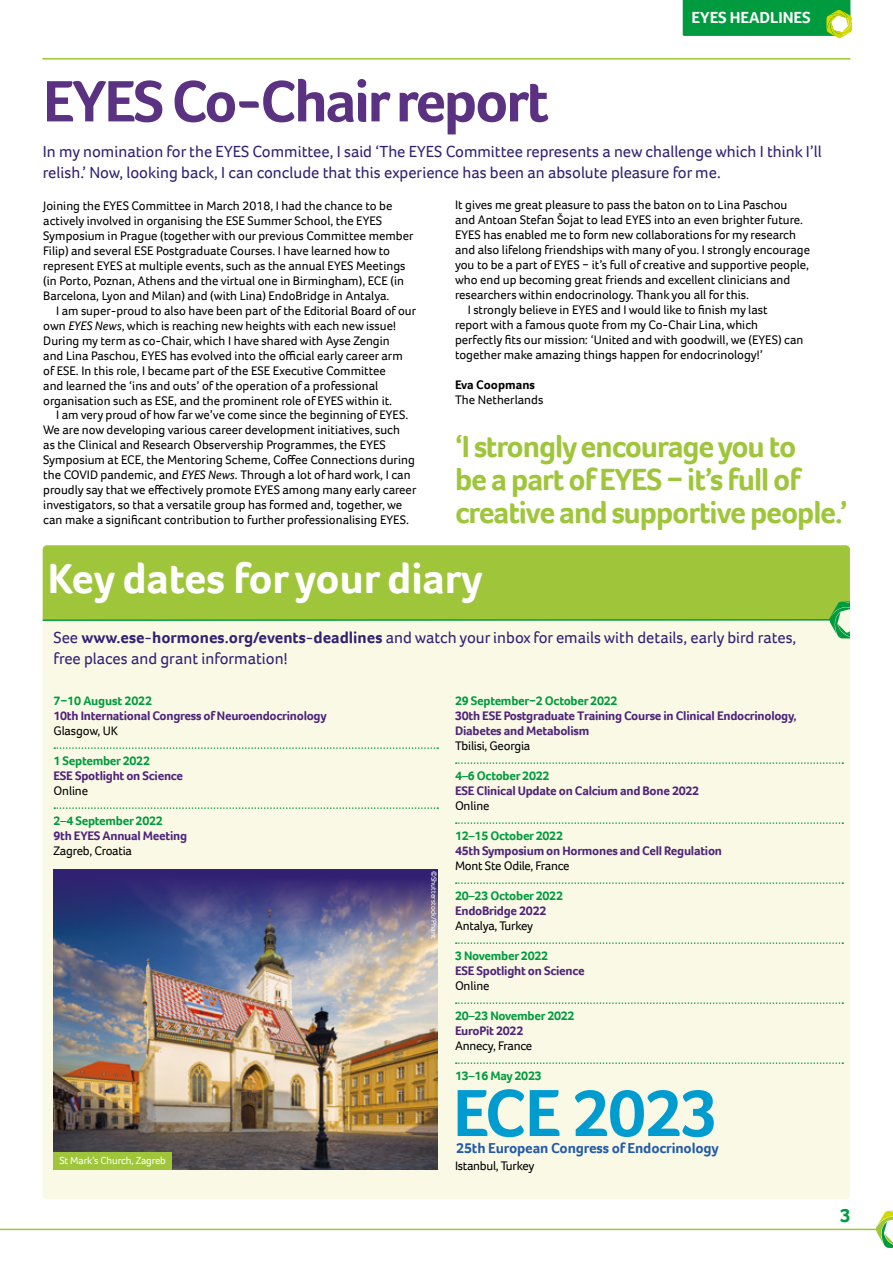
<style>
.page{position:relative;width:893px;height:1263px;background:#fff}
.page>*{position:absolute;margin:0;border:0;box-sizing:border-box;transform-origin:0 0}
.t1{font:700 68.55px "Foco";letter-spacing:-.02em;color:#009cd0}
.t2{font:700 60px "Foco";letter-spacing:-.04em;color:#5b3282}
.t3{font:700 43.5px "Foco";letter-spacing:-.005em;color:#fff}
.t4{font:700 31.5px/33px "Foco";letter-spacing:-.035em;color:#9fc63b}
.t5{font:700 19.5px "Foco";color:#009b3e}
.t6{font:16.5px/21px "Foco";color:#322173}
.t7{font:700 16.5px "Foco";letter-spacing:-.005em;color:#fff}
.t8{font:700 14.7px "Foco";letter-spacing:-.01em;color:#245ba7}
.t9{font:12.75px/15px "Foco";color:#000}
.t10{font:700 12.75px/15px "Foco";letter-spacing:-.02em;color:#4e2379}
.t11{font:700 12.75px "Foco";letter-spacing:-.02em;color:#009b3e}
.t12{font:12.75px "Foco";letter-spacing:-.02em;color:#000}
.t13{font:700 12.75px "Foco";color:#000}
.t14{font:10.5px "Foco";letter-spacing:-.01em;color:#fff}
.t15{font:7.5px "Foco";color:#fff}
.s1{font-style:italic}
.s2{font-weight:700}
</style>
<div class="page">
<hr style="left:0;top:1229px;width:877px;height:1px;background:#9fc63b">
<svg style="left:875px;top:1211px;width:18px;height:37px"></svg>
<svg style="left:683px;top:0;width:169px;height:38px;background:#22a74c"></svg>
<hr style="left:42px;top:58px;width:808px;height:2px;background:#9fc63b">
<div style="left:43px;top:545px;width:807px;height:654px;background:#f9f9e5;border-radius:4px"></div>
<div style="left:43px;top:545px;width:807px;height:74px;background:#9fc63b"></div>
<svg style="left:829px;top:601px;width:21px;height:37px"></svg>
<hr style="left:43px;top:619px;width:788px;height:2px;background:#009b3e">
<svg style="left:54px;top:747px;width:384px;height:2px"></svg>
<svg style="left:54px;top:807px;width:384px;height:2px"></svg>
<svg style="left:456px;top:762px;width:387px;height:2px"></svg>
<svg style="left:456px;top:822px;width:387px;height:2px"></svg>
<svg style="left:456px;top:882px;width:387px;height:2px"></svg>
<svg style="left:456px;top:942px;width:387px;height:2px"></svg>
<svg style="left:456px;top:1002px;width:387px;height:2px"></svg>
<svg style="left:456px;top:1062px;width:387px;height:2px"></svg>
<img style="left:54px;top:870px;width:384px;height:300px">
<div style="left:54px;top:1152px;width:117px;height:18px;background:#9fc63b"></div>
<p class="t7" style="left:692px;top:7px;width:120px">EYES HEADLINES</p>
<h2 class="t2" style="left:43px;top:61px;width:508px">EYES Co-Chair report</h2>
<p class="t6" style="left:43px;top:141px;width:780px">In my nomination for the EYES Committee, I said ‘The EYES Committee represents a new challenge which I think I’ll relish.’ Now, looking back, I can conclude that this experience has been an absolute pleasure for me.</p>
<p class="t9" style="left:43px;top:198px;width:372px">Joining the EYES Committee in March 2018, I had the chance to be actively involved in organising the ESE Summer School, the EYES Symposium in Prague (together with our previous Committee member Filip) and several ESE Postgraduate Courses. I have learned how to represent EYES at multiple events, such as the annual EYES Meetings (in Porto, Poznan, Athens and the virtual one in Birmingham), ECE (in Barcelona, Lyon and Milan) and (with Lina) EndoBridge in Antalya.</p>
<p class="t9" style="left:43px;top:303px;width:374px;text-indent:13px">I am super-proud to also have been part of the Editorial Board of our own <span class="s1">EYES News</span>, which is reaching new heights with each new issue!<br>During my term as co-Chair, which I have shared with Ayse Zengin<br>and Lina Paschou, EYES has evolved into the official early career arm of ESE. In this role, I became part of the ESE Executive Committee<br>and learned the ‘ins and outs’ of the operation of a professional organisation such as ESE, and the prominent role of EYES within it.</p>
<p class="t9" style="left:43px;top:408px;width:375px;text-indent:13px">I am very proud of how far we’ve come since the beginning of EYES.<br>We are now developing various career development initiatives, such<br>as the Clinical and Research Observership Programmes, the EYES Symposium at ECE, the Mentoring Scheme, Coffee Connections during the COVID pandemic, and <span class="s1">EYES News</span>. Through a lot of hard work, I can proudly say that we effectively promote EYES among many early career investigators, so that a versatile group has formed and, together, we can make a significant contribution to further professionalising EYES.</p>
<p class="t9" style="left:455px;top:197px;width:334px">It gives me great pleasure to pass the baton on to Lina Paschou</p>
<p class="t9" style="left:455px;top:212px;width:350px">and Antoan Stefan Šojat to lead EYES into an even brighter future.</p>
<p class="t9" style="left:455px;top:227px;width:343px">EYES has enabled me to form new collaborations for my research</p>
<p class="t9" style="left:455px;top:242px;width:357px">and also lifelong friendships with many of you. I strongly encourage</p>
<p class="t9" style="left:455px;top:257px;width:356px">you to be a part of EYES − it’s full of creative and supportive people,</p>
<p class="t9" style="left:455px;top:272px;width:337px">who end up becoming great friends and excellent clinicians and</p>
<p class="t9" style="left:455px;top:287px;width:296px">researchers within endocrinology. Thank you all for this.</p>
<p class="t9" style="left:468px;top:302px;width:301px">I strongly believe in EYES and I would like to finish my last</p>
<p class="t9" style="left:455px;top:317px;width:305px">report with a famous quote from my Co-Chair Lina, which</p>
<p class="t9" style="left:455px;top:332px;width:350px">perfectly fits our mission: ‘United and with goodwill, we (EYES) can</p>
<p class="t9" style="left:455px;top:347px;width:309px">together make amazing things happen for endocrinology!’</p>
<p class="t13" style="left:455px;top:377px;width:81px">Eva Coopmans</p>
<p class="t9" style="left:455px;top:392px;width:90px">The Netherlands</p>
<h3 class="t4" style="left:455px;top:429px;width:394px">‘I strongly encourage you to<br>be a part of EYES − it’s full of creative and supportive people.’</h3>
<h3 class="t3" style="left:48px;top:549px;width:436px">Key dates for your diary</h3>
<p class="t6" style="left:54px;top:627px;width:744px">See <span class="s2">www.ese-hormones.org/events-deadlines</span> and watch your inbox for emails with details, early bird rates, free places and grant information!</p>
<p class="t11" style="left:54px;top:692px;width:100px">7−10 August 2022</p>
<p class="t10" style="left:54px;top:708px;width:275px">10th International Congress of Neuroendocrinology</p>
<p class="t9" style="left:54px;top:723px;width:66px">Glasgow, UK</p>
<p class="t11" style="left:54px;top:752px;width:98px">1 September 2022</p>
<p class="t10" style="left:54px;top:768px;width:131px">ESE Spotlight on Science</p>
<p class="t9" style="left:54px;top:783px;width:36px">Online</p>
<p class="t11" style="left:54px;top:812px;width:111px">2–4 September 2022</p>
<p class="t10" style="left:54px;top:828px;width:135px">9th EYES Annual Meeting</p>
<p class="t12" style="left:54px;top:842px;width:80px">Zagreb, Croatia</p>
<p class="t14" style="left:60px;top:1153px;width:108px">St Mark’s Church, Zagreb</p>
<p class="t15" style="left:439px;top:870px;width:69px;rotate:90deg">©Shutterstock/Phant</p>
<p class="t11" style="left:455px;top:692px;width:164px">29 September−2 October 2022</p>
<p class="t10" style="left:455px;top:708px;width:343px">30th ESE Postgraduate Training Course in Clinical Endocrinology,<br>Diabetes and Metabolism</p>
<p class="t12" style="left:455px;top:737px;width:77px">Tbilisi, Georgia</p>
<p class="t11" style="left:455px;top:767px;width:96px">4–6 October 2022</p>
<p class="t10" style="left:455px;top:783px;width:246px">ESE Clinical Update on Calcium and Bone 2022</p>
<p class="t9" style="left:455px;top:798px;width:36px">Online</p>
<p class="t11" style="left:455px;top:827px;width:110px">12–15 October 2022</p>
<p class="t10" style="left:455px;top:843px;width:269px">45th Symposium on Hormones and Cell Regulation</p>
<p class="t12" style="left:455px;top:857px;width:116px">Mont Ste Odile, France</p>
<p class="t11" style="left:455px;top:887px;width:110px">20–23 October 2022</p>
<p class="t10" style="left:455px;top:903px;width:93px">EndoBridge 2022</p>
<p class="t12" style="left:455px;top:917px;width:80px">Antalya, Turkey</p>
<p class="t11" style="left:455px;top:947px;width:95px">3 November 2022</p>
<p class="t10" style="left:455px;top:963px;width:131px">ESE Spotlight on Science</p>
<p class="t9" style="left:455px;top:978px;width:36px">Online</p>
<p class="t11" style="left:455px;top:1007px;width:121px">20–23 November 2022</p>
<p class="t10" style="left:455px;top:1023px;width:70px">EuroPit 2022</p>
<p class="t12" style="left:455px;top:1037px;width:79px">Annecy, France</p>
<p class="t11" style="left:455px;top:1067px;width:88px">13–16 May 2023</p>
<h1 class="t1" style="left:453px;top:1067px;width:267px">ECE 2023</h1>
<p class="t8" style="left:456px;top:1139px;width:264px">25th European Congress of Endocrinology</p>
<p class="t12" style="left:455px;top:1157px;width:81px">Istanbul, Turkey</p>
<h3 class="t5" style="left:840px;top:1203px;width:12px">3</h3>
</div>
